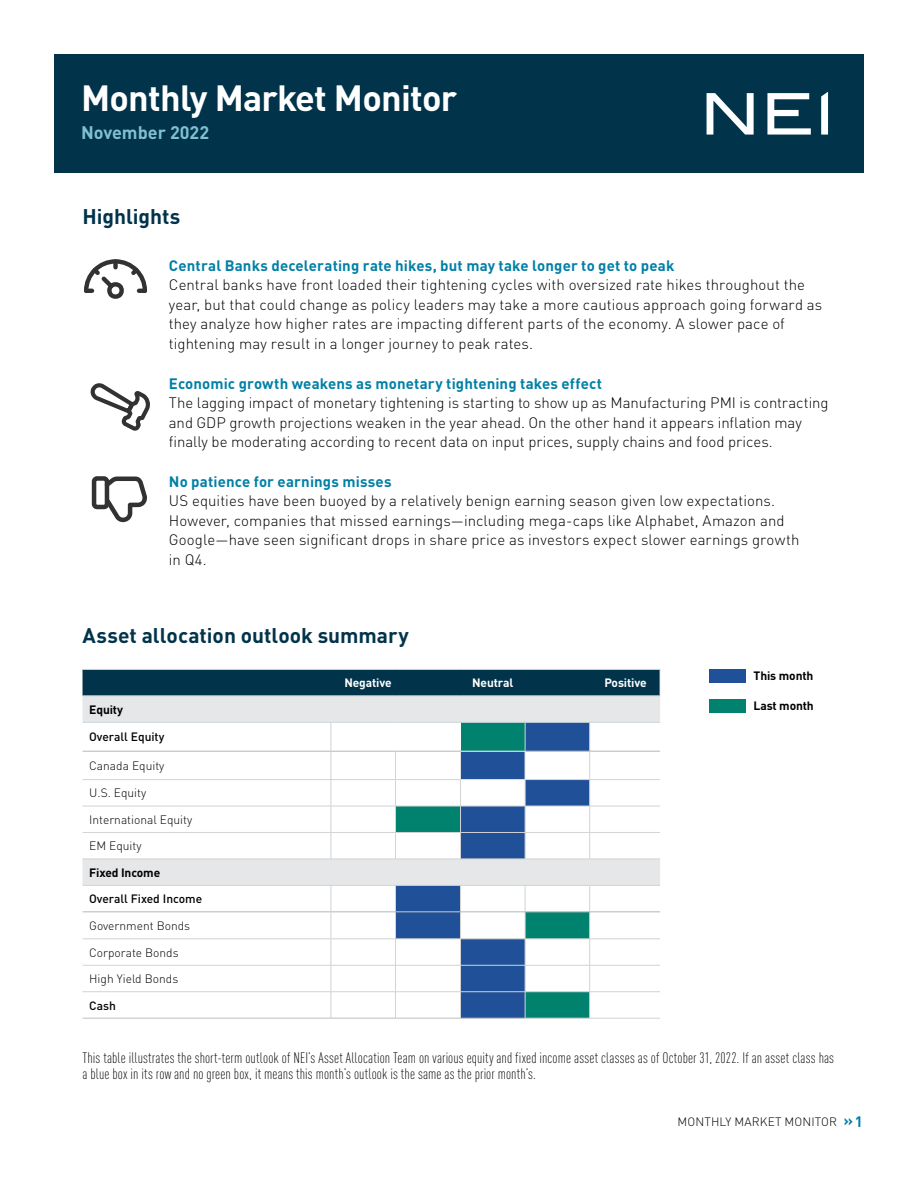
<style>
.page{position:relative;width:918px;height:1188px;background:#fff}
.page>*{position:absolute;margin:0;border:0;box-sizing:border-box;transform-origin:0 0}
.Heading_1{font:700 36px "DIN Pro";letter-spacing:-.02em;color:#fff}
.Subhead_1{font:700 21px "DIN Pro";color:#01344b}
.Heading_2{font:700 18px "DIN Pro";color:#80c0d2}
.Body{font:300 15px/19.5px "DIN Pro";letter-spacing:.005em;color:#000}
.Source{font:300 condensed 15px/16.5px "DIN Pro";letter-spacing:.01em;color:#000}
.Subhead_2{font:700 15px "DIN Pro";letter-spacing:.01em;color:#0080a6}
.Table_-_Body{font:300 12px "DIN Pro";color:#000}
.Table_-_Body_Bold{font:700 12px "DIN Pro";letter-spacing:-.01em;color:#000}
.Table_-_Body-2{font:500 12px "DIN Pro";color:#000}
.Table_header{font:700 12px "DIN Pro";letter-spacing:-.01em;color:#fff}
.s1{font-weight:700;font-size:15px;color:#0080a6}
</style>
<div class="page">
<div style="left:54px;top:54px;width:810px;height:118px;background:#01344b"></div>
<div style="left:92px;top:476px;width:17px;height:33px;border:5px solid #323232;border-radius:3px"></div>
<svg style="left:101px;top:476px;width:46px;height:47px"></svg>
<svg style="left:84px;top:259px;width:64px;height:40px"></svg>
<svg style="left:90px;top:383px;width:60px;height:48px"></svg>
<svg style="left:821px;top:92px;width:7px;height:43px"></svg>
<svg style="left:707px;top:93px;width:47px;height:42px"></svg>
<svg style="left:767px;top:93px;width:44px;height:42px"></svg>
<svg style="left:83px;top:697px;width:577px;height:188px"></svg>
<svg style="left:396px;top:723px;width:194px;height:295px"></svg>
<div style="left:83px;top:669px;width:578px;height:27px;background:#01344b"></div>
<hr style="left:83px;top:669px;width:248px;height:1px;background:#d1d3d4">
<hr style="left:331px;top:669px;width:65px;height:1px;background:#d1d3d4">
<hr style="left:396px;top:669px;width:65px;height:1px;background:#d1d3d4">
<hr style="left:461px;top:669px;width:64px;height:1px;background:#d1d3d4">
<hr style="left:525px;top:669px;width:65px;height:1px;background:#d1d3d4">
<hr style="left:590px;top:669px;width:70px;height:1px;background:#d1d3d4">
<hr style="left:83px;top:696px;width:248px;height:1px;background:#d1d3d4">
<hr style="left:331px;top:696px;width:65px;height:1px;background:#d1d3d4">
<hr style="left:396px;top:696px;width:65px;height:1px;background:#d1d3d4">
<hr style="left:461px;top:696px;width:64px;height:1px;background:#d1d3d4">
<hr style="left:525px;top:696px;width:65px;height:1px;background:#d1d3d4">
<hr style="left:590px;top:696px;width:70px;height:1px;background:#d1d3d4">
<hr style="left:83px;top:779px;width:248px;height:1px;background:#d1d3d4">
<hr style="left:590px;top:779px;width:70px;height:1px;background:#d1d3d4">
<hr style="left:83px;top:806px;width:248px;height:1px;background:#d1d3d4">
<hr style="left:590px;top:806px;width:70px;height:1px;background:#d1d3d4">
<hr style="left:83px;top:832px;width:248px;height:1px;background:#d1d3d4">
<hr style="left:590px;top:832px;width:70px;height:1px;background:#d1d3d4">
<hr style="left:83px;top:859px;width:248px;height:1px;background:#d1d3d4">
<hr style="left:331px;top:859px;width:65px;height:1px;background:#d1d3d4">
<hr style="left:396px;top:859px;width:65px;height:1px;background:#d1d3d4">
<hr style="left:83px;top:885px;width:248px;height:1px;background:#d1d3d4">
<hr style="left:83px;top:939px;width:248px;height:1px;background:#d1d3d4">
<hr style="left:590px;top:939px;width:70px;height:1px;background:#d1d3d4">
<hr style="left:83px;top:965px;width:248px;height:1px;background:#d1d3d4">
<hr style="left:590px;top:965px;width:70px;height:1px;background:#d1d3d4">
<hr style="left:331px;top:806px;width:65px;height:1px;background:#d1d3d4">
<hr style="left:396px;top:806px;width:65px;height:1px;background:#d1d3d4">
<hr style="left:331px;top:832px;width:65px;height:1px;background:#d1d3d4">
<hr style="left:396px;top:832px;width:65px;height:1px;background:#d1d3d4">
<svg style="left:331px;top:723px;width:1px;height:136px"></svg>
<svg style="left:331px;top:886px;width:1px;height:132px"></svg>
<svg style="left:395px;top:886px;width:1px;height:132px"></svg>
<hr style="left:331px;top:779px;width:65px;height:1px;background:#d1d3d4">
<hr style="left:396px;top:779px;width:64px;height:1px;background:#d1d3d4">
<hr style="left:331px;top:885px;width:65px;height:1px;background:#d1d3d4">
<hr style="left:396px;top:885px;width:65px;height:1px;background:#d1d3d4">
<hr style="left:461px;top:859px;width:64px;height:1px;background:#d1d3d4">
<hr style="left:525px;top:859px;width:65px;height:1px;background:#d1d3d4">
<hr style="left:461px;top:885px;width:64px;height:1px;background:#d1d3d4">
<hr style="left:331px;top:939px;width:65px;height:1px;background:#d1d3d4">
<hr style="left:396px;top:939px;width:65px;height:1px;background:#d1d3d4">
<hr style="left:525px;top:939px;width:65px;height:1px;background:#d1d3d4">
<hr style="left:331px;top:965px;width:65px;height:1px;background:#d1d3d4">
<hr style="left:396px;top:965px;width:65px;height:1px;background:#d1d3d4">
<svg style="left:460px;top:886px;width:1px;height:132px"></svg>
<hr style="left:525px;top:965px;width:65px;height:1px;background:#d1d3d4">
<svg style="left:589px;top:886px;width:1px;height:132px"></svg>
<svg style="left:525px;top:886px;width:1px;height:132px"></svg>
<svg style="left:395px;top:723px;width:1px;height:136px"></svg>
<hr style="left:590px;top:859px;width:70px;height:1px;background:#d1d3d4">
<hr style="left:525px;top:885px;width:65px;height:1px;background:#d1d3d4">
<hr style="left:590px;top:885px;width:70px;height:1px;background:#d1d3d4">
<hr style="left:461px;top:939px;width:64px;height:1px;background:#d1d3d4">
<hr style="left:461px;top:965px;width:64px;height:1px;background:#d1d3d4">
<hr style="left:83px;top:722px;width:248px;height:1px;background:#ccd6db">
<hr style="left:331px;top:722px;width:65px;height:1px;background:#ccd6db">
<hr style="left:396px;top:722px;width:65px;height:1px;background:#ccd6db">
<hr style="left:461px;top:722px;width:64px;height:1px;background:#ccd6db">
<hr style="left:525px;top:722px;width:65px;height:1px;background:#ccd6db">
<hr style="left:590px;top:722px;width:70px;height:1px;background:#ccd6db">
<hr style="left:83px;top:751px;width:248px;height:1px;background:#bcbec0">
<hr style="left:331px;top:751px;width:65px;height:1px;background:#bcbec0">
<hr style="left:396px;top:751px;width:65px;height:1px;background:#bcbec0">
<hr style="left:590px;top:751px;width:70px;height:1px;background:#bcbec0">
<hr style="left:83px;top:911px;width:248px;height:1px;background:#bcbec0">
<hr style="left:331px;top:911px;width:65px;height:1px;background:#bcbec0">
<hr style="left:396px;top:911px;width:65px;height:1px;background:#bcbec0">
<hr style="left:461px;top:911px;width:64px;height:1px;background:#bcbec0">
<hr style="left:525px;top:911px;width:65px;height:1px;background:#bcbec0">
<hr style="left:590px;top:911px;width:70px;height:1px;background:#bcbec0">
<svg style="left:460px;top:723px;width:130px;height:136px"></svg>
<hr style="left:460px;top:779px;width:65px;height:1px;background:#e1e2e3">
<hr style="left:83px;top:991px;width:248px;height:1px;background:#d1d3d4">
<hr style="left:331px;top:991px;width:65px;height:1px;background:#d1d3d4">
<hr style="left:396px;top:991px;width:65px;height:1px;background:#d1d3d4">
<hr style="left:461px;top:991px;width:64px;height:1px;background:#d1d3d4">
<hr style="left:525px;top:991px;width:65px;height:1px;background:#d1d3d4">
<hr style="left:590px;top:991px;width:70px;height:1px;background:#d1d3d4">
<hr style="left:83px;top:1018px;width:248px;height:1px;background:#bcbec0">
<hr style="left:331px;top:1018px;width:65px;height:1px;background:#bcbec0">
<hr style="left:396px;top:1018px;width:65px;height:1px;background:#bcbec0">
<hr style="left:461px;top:1018px;width:64px;height:1px;background:#bcbec0">
<hr style="left:525px;top:1018px;width:65px;height:1px;background:#d1d3d4">
<hr style="left:590px;top:1018px;width:70px;height:1px;background:#d1d3d4">
<div style="left:709px;top:669px;width:37px;height:14px;background:#205098"></div>
<div style="left:709px;top:699px;width:37px;height:14px;background:#00826e"></div>
<h1 class="Heading_1" style="left:81px;top:70px;width:378px">Monthly Market Monitor</h1>
<h2 class="Heading_2" style="left:81px;top:118px;width:130px">November 2022</h2>
<h2 class="Subhead_1" style="left:83px;top:201px;width:99px">Highlights</h2>
<h3 class="Subhead_2" style="left:169px;top:254px;width:507px">Central Banks decelerating rate hikes, but may take longer to get to peak</h3>
<p class="Body" style="left:169px;top:274px;width:655px">Central banks have front loaded their tightening cycles with oversized rate hikes throughout the year, but that could change as policy leaders may take a more cautious approach going forward as they analyze how higher rates are impacting different parts of the economy. A slower pace of tightening may result in a longer journey to peak rates.</p>
<h3 class="Subhead_2" style="left:169px;top:372px;width:435px">Economic growth weakens as monetary tightening takes effect</h3>
<p class="Body" style="left:169px;top:392px;width:661px">The lagging impact of monetary tightening is starting to show up as Manufacturing PMI is contracting and GDP growth projections weaken in the year ahead. On the other hand it appears inflation may finally be moderating according to recent data on input prices, supply chains and food prices.</p>
<h3 class="Subhead_2" style="left:169px;top:470px;width:224px">No patience for earnings misses</h3>
<p class="Body" style="left:169px;top:490px;width:632px">US equities have been buoyed by a relatively benign earning season given low expectations.<br>However, companies that missed earnings—including mega-caps like Alphabet, Amazon and Google—have seen significant drops in share price as investors expect slower earnings growth in Q4.</p>
<h2 class="Subhead_1" style="left:83px;top:619px;width:328px">Asset allocation outlook summary</h2>
<h3 class="Table_header" style="left:344px;top:674px;width:49px">Negative</h3>
<h3 class="Table_header" style="left:472px;top:674px;width:43px">Neutral</h3>
<h3 class="Table_header" style="left:604px;top:674px;width:44px">Positive</h3>
<p class="Table_-_Body_Bold" style="left:89px;top:700px;width:35px">Equity</p>
<p class="Table_-_Body-2" style="left:89px;top:728px;width:77px">Overall Equity</p>
<p class="Table_-_Body" style="left:89px;top:757px;width:77px">Canada Equity</p>
<p class="Table_-_Body" style="left:89px;top:784px;width:58px">U.S. Equity</p>
<p class="Table_-_Body" style="left:89px;top:810px;width:104px">International Equity</p>
<p class="Table_-_Body" style="left:89px;top:837px;width:54px">EM Equity</p>
<p class="Table_-_Body_Bold" style="left:89px;top:863px;width:73px">Fixed Income</p>
<p class="Table_-_Body-2" style="left:89px;top:890px;width:115px">Overall Fixed Income</p>
<p class="Table_-_Body" style="left:89px;top:917px;width:102px">Government Bonds</p>
<p class="Table_-_Body" style="left:89px;top:943px;width:91px">Corporate Bonds</p>
<p class="Table_-_Body" style="left:89px;top:970px;width:91px">High Yield Bonds</p>
<p class="Table_-_Body-2" style="left:89px;top:996px;width:28px">Cash</p>
<p class="Table_-_Body_Bold" style="left:754px;top:666px;width:61px">This month</p>
<p class="Table_-_Body_Bold" style="left:754px;top:696px;width:62px">Last month</p>
<p class="Source" style="left:83px;top:1048px;width:753px">This table illustrates the short-term outlook of NEI’s Asset Allocation Team on various equity and fixed income asset classes as of October 31, 2022. If an asset class has a blue box in its row and no green box, it means this month’s outlook is the same as the prior month’s.</p>
<p class="Table_-_Body" style="left:678px;top:1113px;width:187px">MONTHLY MARKET MONITOR <span class="s1">»1</span></p>
</div>
